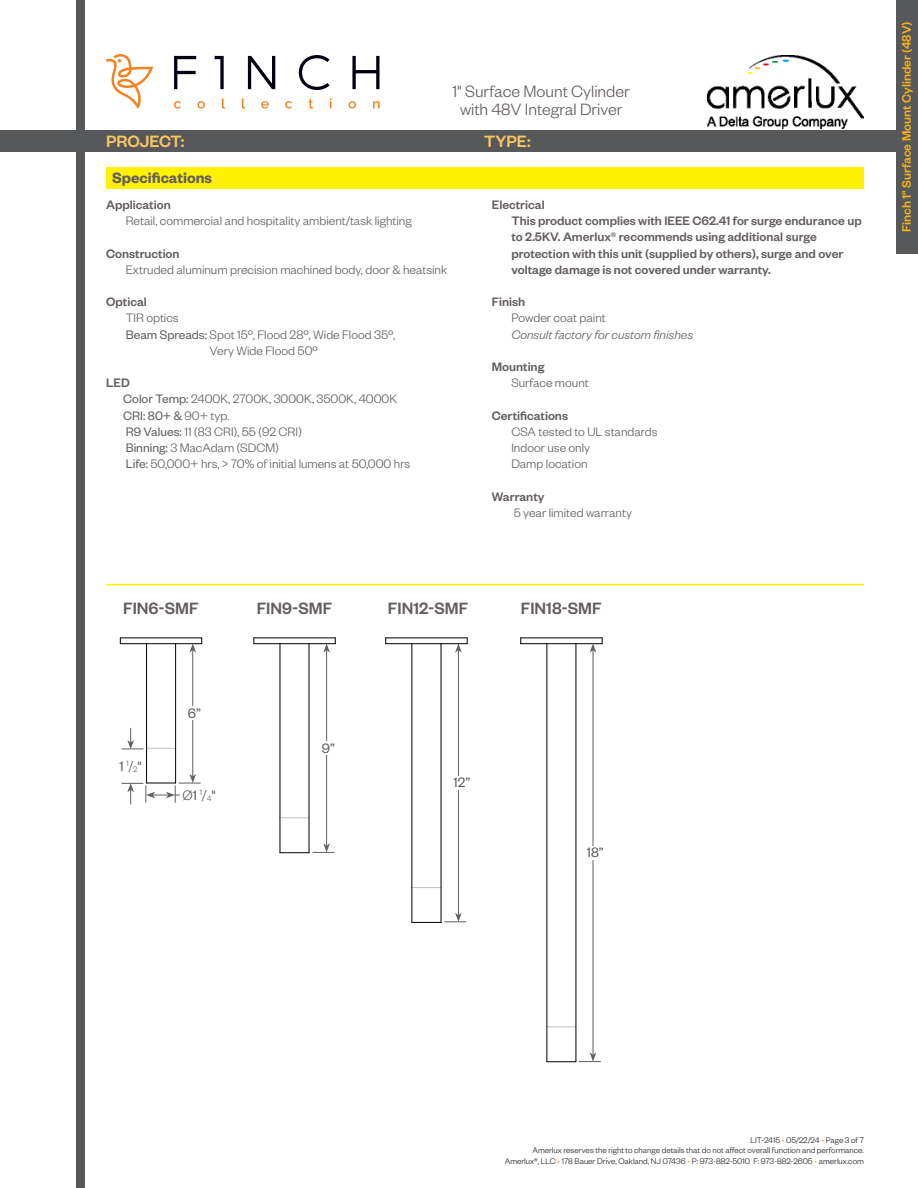
<style>
.page{position:relative;width:918px;height:1188px;background:#fff}
.page>*{position:absolute;margin:0;border:0;box-sizing:border-box;transform-origin:0 0}
.t1{font:300 18px/18px "Founders Grotesk";color:#645e5e;text-align:center}
.t2{font:500 18px "Founders Grotesk";color:#645e5e}
.t3{font:500 18px "Founders Grotesk";color:#f9c664}
.t4{font:600 16.5px "Founders Grotesk";color:#645e5e}
.t5{font:15px "Founders Grotesk";color:#645e5e}
.t6{font:300 15px "Founders Grotesk";color:#645e5e}
.t7{font:300 13.5px/16.2px "Founders Grotesk";color:#645e5e;text-align:center}
.t8{font:500 13.5px "Founders Grotesk";color:#645e5e}
.t9{font:500 13.5px "Founders Grotesk";color:#f4b119}
.t10{font:italic 300 13.5px "Founders Grotesk";color:#645e5e}
.t11{font:13.5px "Founders Grotesk";color:#645e5e}
.t12{font:300 9px/10.8px "Founders Grotesk";color:#231f20;text-align:right}
.s1{font-weight:400}
.s2{font-weight:300}
.s3{color:#f4b119}
</style>
<div class="page">
<img style="left:707px;top:56px;width:157px;height:72px">
<div style="left:76px;top:0;width:10px;height:1188px;background:#57585a"></div>
<div style="left:0;top:130px;width:918px;height:22px;background:#57585a"></div>
<div style="left:896px;top:0;width:22px;height:254px;background:#57585a"></div>
<svg style="left:174px;top:55px;width:206px;height:35px"></svg>
<svg style="left:174px;top:98px;width:206px;height:11px"></svg>
<svg style="left:106px;top:54px;width:47px;height:55px"></svg>
<hr style="left:146px;top:748px;width:1px;height:35px;background:#000">
<svg style="left:122px;top:728px;width:53px;height:22px"></svg>
<hr style="left:175px;top:644px;width:1px;height:139px;background:#000">
<hr style="left:146px;top:644px;width:1px;height:104px;background:#000">
<hr style="left:193px;top:650px;width:1px;height:126px;background:#645e5e">
<svg style="left:120px;top:638px;width:82px;height:15px"></svg>
<div style="left:186px;top:706px;width:17px;height:14px;background:#fff"></div>
<hr style="left:280px;top:818px;width:1px;height:35px;background:#000">
<svg style="left:280px;top:818px;width:29px;height:1px"></svg>
<hr style="left:309px;top:644px;width:1px;height:209px;background:#000">
<hr style="left:280px;top:644px;width:1px;height:174px;background:#000">
<hr style="left:326px;top:650px;width:1px;height:196px;background:#645e5e">
<svg style="left:280px;top:843px;width:54px;height:10px"></svg>
<svg style="left:254px;top:638px;width:82px;height:15px"></svg>
<div style="left:320px;top:741px;width:17px;height:14px;background:#fff"></div>
<hr style="left:412px;top:888px;width:1px;height:34px;background:#000">
<svg style="left:413px;top:887px;width:28px;height:1px"></svg>
<hr style="left:441px;top:644px;width:1px;height:278px;background:#000">
<hr style="left:412px;top:644px;width:1px;height:244px;background:#000">
<hr style="left:458px;top:650px;width:1px;height:265px;background:#645e5e">
<svg style="left:412px;top:913px;width:54px;height:10px"></svg>
<svg style="left:385px;top:638px;width:83px;height:15px"></svg>
<div style="left:451px;top:776px;width:21px;height:14px;background:#fff"></div>
<hr style="left:547px;top:1027px;width:1px;height:35px;background:#000">
<svg style="left:547px;top:1027px;width:29px;height:1px"></svg>
<hr style="left:576px;top:644px;width:1px;height:418px;background:#000">
<hr style="left:547px;top:644px;width:1px;height:383px;background:#000">
<hr style="left:593px;top:650px;width:1px;height:405px;background:#645e5e">
<svg style="left:547px;top:1052px;width:54px;height:10px"></svg>
<svg style="left:520px;top:638px;width:83px;height:15px"></svg>
<div style="left:585px;top:846px;width:21px;height:13px;background:#fff"></div>
<hr style="left:106px;top:584px;width:758px;height:1px;background:#fff101">
<svg style="left:122px;top:774px;width:79px;height:30px"></svg>
<div style="left:180px;top:788px;width:38px;height:14px;background:#fff"></div>
<div style="left:106px;top:167px;width:758px;height:22px;background:#fff101"></div>
<h1 class="t1" style="left:453px;top:81px;width:179px">1" Surface Mount Cylinder with 48V Integral Driver</h1>
<h1 class="t3" style="left:106px;top:130px;width:80px">PROJECT:</h1>
<h1 class="t3" style="left:484px;top:130px;width:48px">TYPE:</h1>
<p class="t4" style="left:112px;top:167px;width:101px">Specifications</p>
<p class="t8" style="left:106px;top:196px;width:66px">Application</p>
<p class="t7" style="left:126px;top:212px;width:288px">Retail, commercial and hospitality ambient/task lighting</p>
<p class="t8" style="left:106px;top:245px;width:75px">Construction</p>
<p class="t7" style="left:126px;top:261px;width:323px">Extruded aluminum precision machined body, door &amp; heatsink</p>
<p class="t8" style="left:106px;top:294px;width:42px">Optical</p>
<p class="t7" style="left:126px;top:309px;width:55px">TIR optics</p>
<p class="t7" style="left:126px;top:326px;width:271px"><span class="s1">Beam Spreads:</span> Spot 15º, Flood 28º, Wide Flood 35º,<br>Very Wide Flood 50º</p>
<p class="t8" style="left:106px;top:375px;width:25px">LED</p>
<p class="t7" style="left:123px;top:390px;width:275px"><span class="s1">Color Temp:</span> 2400K, 2700K, 3000K, 3500K, 4000K</p>
<p class="t11" style="left:123px;top:407px;width:108px">CRI: 80+ &amp; <span class="s2">90+ typ.</span></p>
<p class="t7" style="left:126px;top:423px;width:178px"><span class="s1">R9 Values:</span> 11 (83 CRI), 55 (92 CRI)</p>
<p class="t7" style="left:126px;top:439px;width:155px"><span class="s1">Binning:</span> 3 MacAdam (SDCM)</p>
<p class="t7" style="left:126px;top:455px;width:286px"><span class="s1">Life:</span> 50,000+ hrs, &gt; 70% of initial lumens at 50,000 hrs</p>
<p class="t8" style="left:492px;top:196px;width:54px">Electrical</p>
<p class="t8" style="left:511px;top:213px;width:352px">This product complies with IEEE C62.41 for surge endurance up</p>
<p class="t8" style="left:511px;top:229px;width:307px">to 2.5KV. Amerlux® recommends using additional surge</p>
<p class="t8" style="left:511px;top:245px;width:333px">protection with this unit (supplied by others), surge and over</p>
<p class="t8" style="left:511px;top:261px;width:261px">voltage damage is not covered under warranty.</p>
<p class="t8" style="left:492px;top:294px;width:35px">Finish</p>
<p class="t7" style="left:511px;top:309px;width:96px">Powder coat paint</p>
<p class="t10" style="left:511px;top:326px;width:183px">Consult factory for custom finishes</p>
<p class="t8" style="left:492px;top:358px;width:54px">Mounting</p>
<p class="t7" style="left:511px;top:374px;width:79px">Surface mount</p>
<p class="t8" style="left:492px;top:407px;width:78px">Certifications</p>
<p class="t7" style="left:511px;top:423px;width:148px">CSA tested to UL standards</p>
<p class="t7" style="left:511px;top:439px;width:80px">Indoor use only</p>
<p class="t7" style="left:511px;top:455px;width:78px">Damp location</p>
<p class="t8" style="left:492px;top:488px;width:54px">Warranty</p>
<p class="t7" style="left:514px;top:504px;width:120px">5 year limited warranty</p>
<p class="t2" style="left:123px;top:597px;width:77px">FIN6-SMF</p>
<p class="t2" style="left:257px;top:597px;width:77px">FIN9-SMF</p>
<p class="t2" style="left:388px;top:597px;width:82px">FIN12-SMF</p>
<p class="t2" style="left:521px;top:597px;width:82px">FIN18-SMF</p>
<p class="t5" style="left:119px;top:757px;width:24px">1 <sup>1</sup><span class="s2">/</span><sub>2</sub>"</p>
<p class="t5" style="left:188px;top:704px;width:15px">6”</p>
<p class="t6" style="left:183px;top:786px;width:35px">Ø<span class="s1">1</span> <sup>1</sup>/<sub>4</sub><span class="s1">"</span></p>
<p class="t5" style="left:322px;top:739px;width:14px">9”</p>
<p class="t5" style="left:454px;top:773px;width:18px">12”</p>
<p class="t5" style="left:587px;top:843px;width:18px">18”</p>
<p class="t9" style="left:898px;top:232px;width:212px;rotate:-90deg">Finch 1" Surface Mount Cylinder (48V)</p>
<p class="t12" style="left:505px;top:1134px;width:361px">LIT-2415 <span class="s3">•</span> 05/22/24 <span class="s3">•</span> Page 3 of 7<br>Amerlux reserves the right to change details that do not affect overall function and performance.<br>Amerlux®, LLC <span class="s3">•</span> 178 Bauer Drive, Oakland, NJ 07436 <span class="s3">•</span> P: 973-882-5010 F: 973-882-2605 <span class="s3">•</span> amerlux.com</p>
</div>
